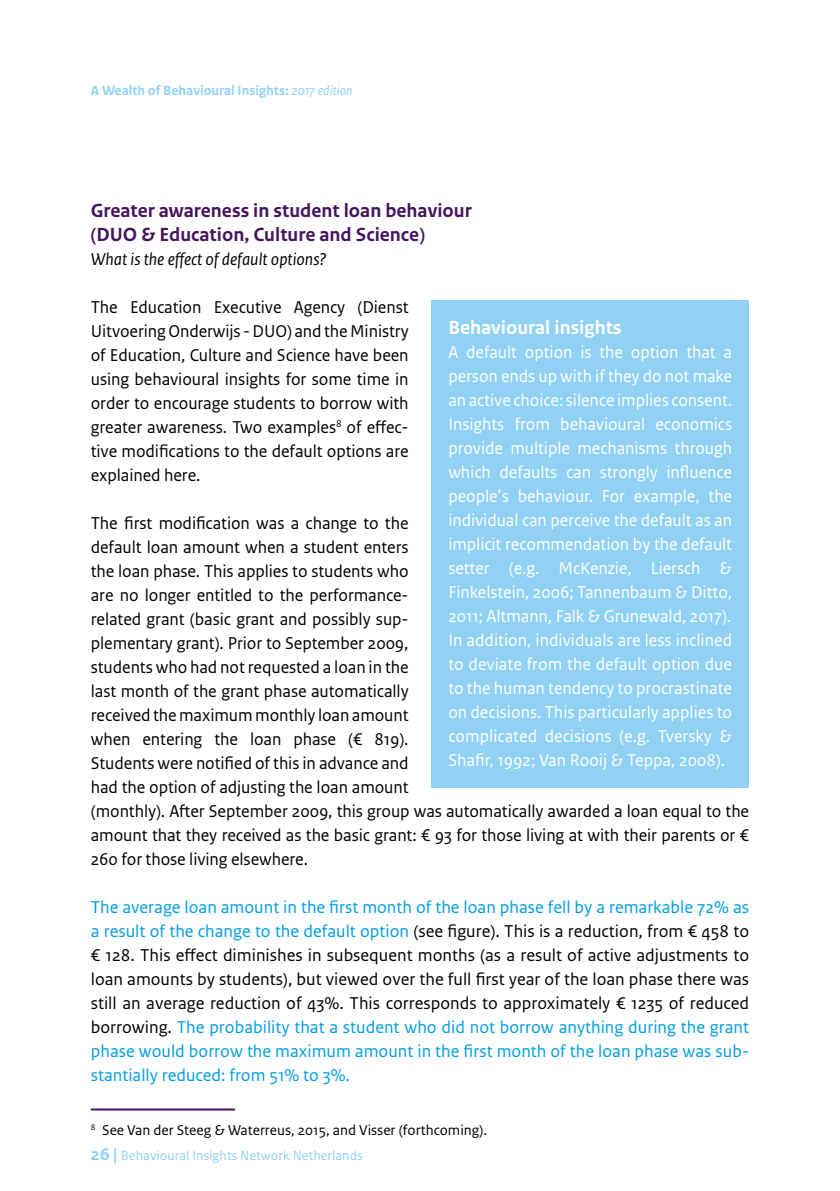
<style>
.page{position:relative;width:840px;height:1191px;background:#fff}
.page>*{position:absolute;margin:0;border:0;box-sizing:border-box;transform-origin:0 0}
._05_RO_Alineakop_San{font:700 20px/24px "Rijksoverheid Sans Text";color:#44155d}
._20_RO_Kader_Subkop{font:700 20px "Rijksoverheid Sans Text";color:#fff}
._10_RO_Broodtekst_Sa{font:18px/24px "Rijksoverheid Sans Text";letter-spacing:-.005em;color:#000;text-align:justify}
._21_RO_Kader_Broodte{font:18px/24px "Rijksoverheid Sans Text";letter-spacing:-.005em;color:#fff;text-align:justify}
._06_RO_Subalineakop{font:italic 18px "Rijksoverheid Sans Text";color:#000}
._14_RO_Voetnoot{font:15px "Rijksoverheid Sans Text";color:#000}
.t1{font:700 14px "Rijksoverheid Sans Text";color:#91d1f3}
.t2{font:14px "Rijksoverheid Sans Text";color:#91d1f3}
.s1{font-weight:400;font-style:italic}
.s2{color:#009de2}
.s3{font-weight:700;font-size:18px}
</style>
<div class="page">
<hr style="left:91px;top:1108px;width:144px;height:2px;background:#44155d">
<div style="left:431px;top:300px;width:317px;height:487px;background:#91d1f3"></div>
<p class="t1" style="left:91px;top:82px;width:263px">A Wealth of Behavioural Insights: <span class="s1">2017 edition</span></p>
<p class="_05_RO_Alineakop_San" style="left:91px;top:199px;width:382px">Greater awareness in student loan behaviour (DUO &amp; Education, Culture and Science)</p>
<p class="_06_RO_Subalineakop" style="left:91px;top:249px;width:237px">What is the effect of default options?</p>
<p class="_10_RO_Broodtekst_Sa" style="left:91px;top:295px;width:319px">The Education Executive Agency (Dienst Uitvoering Onderwijs - DUO) and the Ministry of Education, Culture and Science have been using behavioural insights for some time in order to encourage students to borrow with greater awareness. Two examples<sup>8</sup> of effec&shy;tive modifications to the default options are explained here.</p>
<p class="_10_RO_Broodtekst_Sa" style="left:91px;top:511px;width:659px;text-align:left">The first modification was a change to the<br>default loan amount when a student enters<br>the loan phase. This applies to students who<br>are no longer entitled to the performance-<br>related grant (basic grant and possibly sup-<br>plementary grant). Prior to September 2009,<br>students who had not requested a loan in the<br>last month of the grant phase automatically<br>received the maximum monthly loan amount<br>when entering the loan phase (€ 819).<br>Students were notified of this in advance and<br>had the option of adjusting the loan amount<br>(monthly). After September 2009, this group was automatically awarded a loan equal to the amount that they received as the basic grant: € 93 for those living at with their parents or € 260 for those living elsewhere.</p>
<p class="_10_RO_Broodtekst_Sa" style="left:91px;top:895px;width:659px"><span class="s2">The average loan amount in the first month of the loan phase fell by a remarkable 72% as a result of the change to the default option</span> (see figure). This is a reduction, from € 458 to € 128. This effect diminishes in subsequent months (as a result of active adjustments to loan amounts by students), but viewed over the full first year of the loan phase there was still an average reduction of 43%. This corresponds to approximately € 1235 of reduced borrowing. <span class="s2">The probability that a student who did not borrow anything during the grant phase would borrow the maximum amount in the first month of the loan phase was sub&shy;stantially reduced: from 51% to 3%.</span></p>
<p class="_14_RO_Voetnoot" style="left:91px;top:1121px;width:398px"><sup>8</sup> See Van der Steeg &amp; Waterreus, 2015, and Visser (forthcoming).</p>
<p class="_20_RO_Kader_Subkop" style="left:448px;top:316px;width:174px">Behavioural insights</p>
<p class="_21_RO_Kader_Broodte" style="left:448px;top:340px;width:285px">A default option is the option that a person ends up with if they do not make an active choice: silence implies consent.<br>Insights from behavioural economics provide multiple mechanisms through which defaults can strongly influence people’s behaviour. For example, the individual can perceive the default as an implicit recommendation by the default setter (e.g. McKenzie, Liersch &amp; Finkelstein, 2006; Tannenbaum &amp; Ditto, 2011; Altmann, Falk &amp; Grunewald, 2017).</p>
<p class="_21_RO_Kader_Broodte" style="left:448px;top:628px;width:285px">In addition, individuals are less inclined to deviate from the default option due to the human tendency to procrastinate on decisions. This particularly applies to complicated decisions (e.g. Tversky &amp; Shafir, 1992; Van Rooij &amp; Teppa, 2008).</p>
<p class="t2" style="left:91px;top:1147px;width:273px"><span class="s3">26 |</span> Behavioural Insights Network Netherlands</p>
</div>
